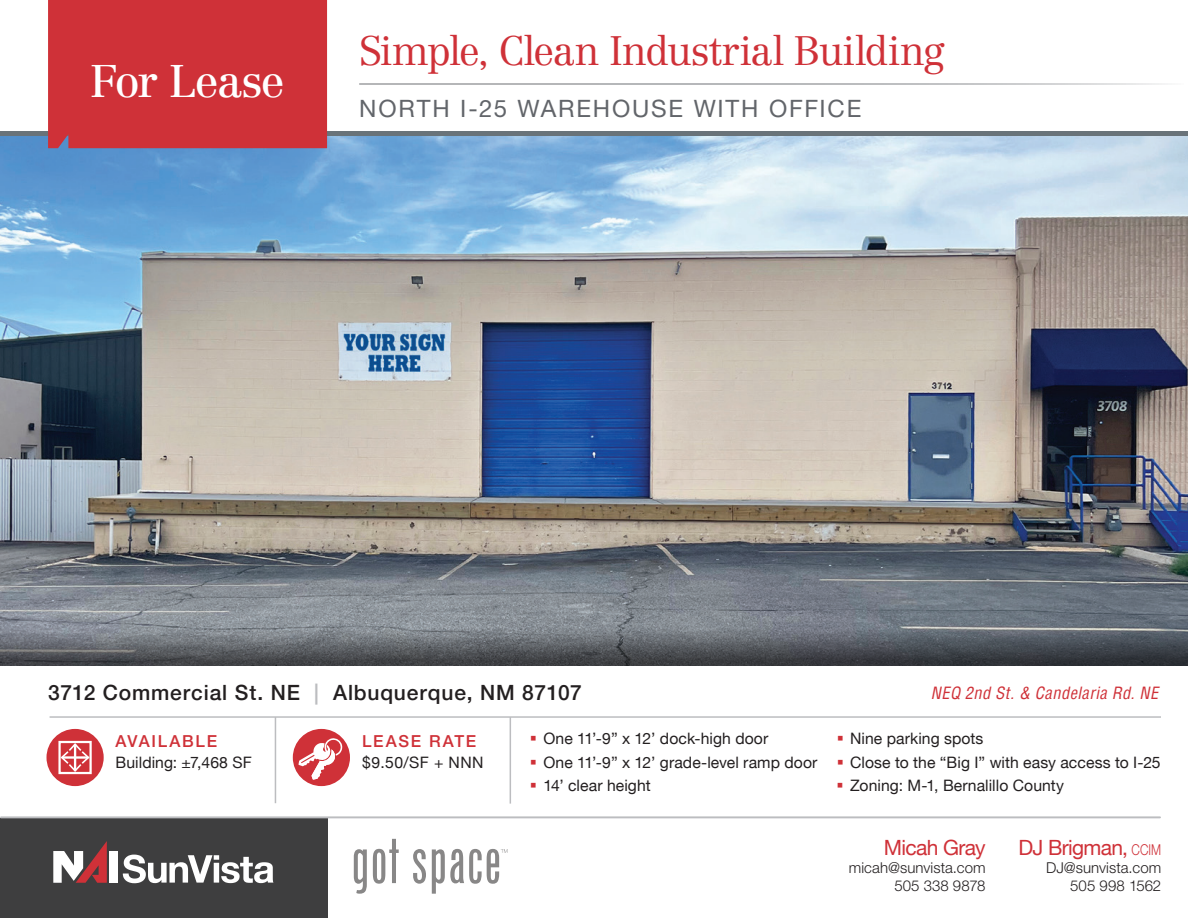
<style>
.page{position:relative;width:1188px;height:918px;background:#fff}
.page>*{position:absolute;margin:0;border:0;box-sizing:border-box;transform-origin:0 0}
.t1{font:45px "Centennial LT Std";letter-spacing:-.04em;color:#fff}
.t2{font:300 40.5px "Centennial LT Std";letter-spacing:-.025em;color:#cf3138}
.t3{font:24px "Helvetica Neue LT Std";letter-spacing:.075em;color:#62656a}
.t4{font:500 21px "Helvetica Neue LT";letter-spacing:.04em;color:#231f20}
.t5{font:21px "Helvetica Neue LT";letter-spacing:-.03em;color:#cf3138}
.t6{font:italic condensed 16.5px "Helvetica";color:#cf3138}
.t7{font:500 16.5px "Helvetica Neue LT";letter-spacing:.1em;color:#cf3138}
.t8{font:15.75px/23.2px "Helvetica Neue LT";letter-spacing:.005em;color:#231f20}
.t9{font:300 15px/18px "Helvetica Neue LT Std";letter-spacing:.005em;color:#231f20;text-align:right}
.s1{color:#bcbdc0}
.s2{font-family:"Helvetica Neue LT Std";font-weight:300;font-size:15px}
</style>
<div class="page">
<div style="left:293px;top:729px;width:57px;height:57px;background:#cf3138;border-radius:50%"></div>
<svg style="left:298px;top:738px;width:44px;height:42px"></svg>
<div style="left:47px;top:729px;width:57px;height:57px;background:#cf3138;border-radius:50%"></div>
<svg style="left:61px;top:744px;width:28px;height:27px"></svg>
<div style="left:58px;top:741px;width:34px;height:33px;border:2px solid #fff"></div>
<div style="left:0;top:818px;width:327px;height:100px;background:#3e3e3f"></div>
<div style="left:110px;top:851px;width:8px;height:32px;background:#fff"></div>
<svg style="left:53px;top:841px;width:54px;height:42px"></svg>
<svg style="left:123px;top:855px;width:150px;height:28px"></svg>
<svg style="left:354px;top:839px;width:153px;height:55px"></svg>
<hr style="left:1px;top:816px;width:1159px;height:2px;background:#bcbdc0">
<img style="left:0;top:136px;width:1188px;height:492px">
<svg style="left:0;top:628px;width:1188px;height:37px;background:#5a5f64"></svg>
<hr style="left:275px;top:717px;width:1px;height:86px;background:#bcbdc0">
<hr style="left:50px;top:716px;width:1111px;height:2px;background:#bcbdc0">
<hr style="left:510px;top:717px;width:1px;height:87px;background:#bcbdc0">
<div style="left:0;top:131px;width:1188px;height:5px;background:#697379"></div>
<div style="left:48px;top:0;width:279px;height:148px;background:#cf3138"></div>
<hr style="left:359px;top:83px;width:825px;height:2px;background:#9d9fa2">
<h1 class="t1" style="left:90px;top:54px;width:197px">For Lease</h1>
<h2 class="t2" style="left:359px;top:27px;width:587px">Simple, Clean Industrial Building</h2>
<h3 class="t3" style="left:359px;top:94px;width:504px">NORTH I-25 WAREHOUSE WITH OFFICE</h3>
<h3 class="t4" style="left:48px;top:680px;width:535px">3712 Commercial St. NE <span class="s1">|</span> Albuquerque, NM 87107</h3>
<p class="t6" style="left:931px;top:683px;width:233px">NEQ 2nd St.&amp; Candelaria Rd.NE</p>
<p class="t7" style="left:116px;top:731px;width:103px">AVAILABLE</p>
<p class="t8" style="left:116px;top:750px;width:138px">Building: ±7,468 SF</p>
<p class="t7" style="left:362px;top:731px;width:116px">LEASE RATE</p>
<p class="t8" style="left:362px;top:750px;width:123px">$9.50/SF + NNN</p>
<p class="t8" style="left:543px;top:727px;width:275px">One 11’-9” x 12’ dock-high door<br>One 11’-9” x 12’ grade-level ramp door<br>14’ clear height</p>
<p class="t8" style="left:850px;top:727px;width:312px">Nine parking spots<br>Close to the “Big I” with easy access to I-25<br>Zoning: M-1, Bernalillo County</p>
<h3 class="t5" style="left:884px;top:835px;width:103px">Micah Gray</h3>
<p class="t9" style="left:849px;top:858px;width:138px">micah@sunvista.com<br>505 338 9878</p>
<h3 class="t5" style="left:1018px;top:835px;width:144px">DJ Brigman, <span class="s2">CCIM</span></h3>
<p class="t9" style="left:1046px;top:858px;width:117px">DJ@sunvista.com<br>505 998 1562</p>
</div>
